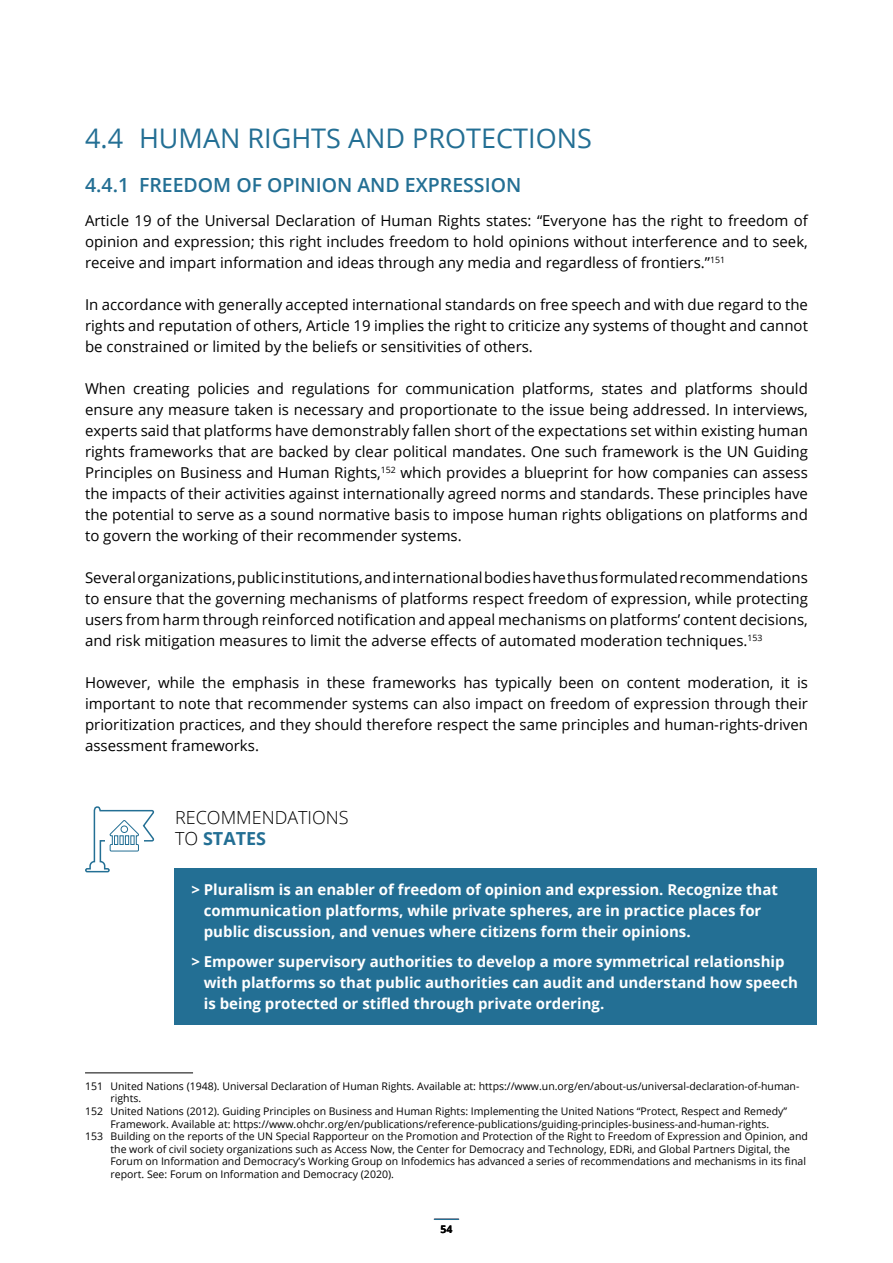
<style>
.page{position:relative;width:893px;height:1263px;background:#fff}
.page>*{position:absolute;margin:0;border:0;box-sizing:border-box;transform-origin:0 0}
.t1{font:27px "Open Sans";color:#236f94}
.t2{font:600 19.5px "Open Sans";color:#236f94}
.t3{font:300 18px/20.7px "Open Sans";color:#000}
.t4{font:15px/21px "Open Sans";color:#000;text-align:justify}
.t5{font:700 15px/21px "Open Sans";color:#fff}
.t6{font:10.5px "Open Sans";color:#000}
.t7{font:700 10.5px "Open Sans";color:#000}
.s1{font-weight:700;color:#236f94}
</style>
<div class="page">
<hr style="left:434px;top:1218px;width:24px;height:2px;background:#236f94">
<div style="left:174px;top:868px;width:642px;height:86px;background:#236f94"></div>
<div style="left:174px;top:939px;width:642px;height:86px;background:#236f94"></div>
<svg style="left:85px;top:806px;width:70px;height:67px"></svg>
<hr style="left:85px;top:1072px;width:108px;height:1px;background:#000">
<h1 class="t1" style="left:85px;top:120px;width:508px">4.4 HUMAN RIGHTS AND PROTECTIONS</h1>
<h2 class="t2" style="left:85px;top:171px;width:438px">4.4.1 FREEDOM OF OPINION AND EXPRESSION</h2>
<p class="t4" style="left:85px;top:209px;width:724px">Article 19 of the Universal Declaration of Human Rights states: “Everyone has the right to freedom of opinion and expression; this right includes freedom to hold opinions without interference and to seek, receive and impart information and ideas through any media and regardless of frontiers.”<sup>151</sup></p>
<p class="t4" style="left:85px;top:293px;width:724px">In accordance with generally accepted international standards on free speech and with due regard to the rights and reputation of others, Article 19 implies the right to criticize any systems of thought and cannot be constrained or limited by the beliefs or sensitivities of others.</p>
<p class="t4" style="left:85px;top:377px;width:724px">When creating policies and regulations for communication platforms, states and platforms should ensure any measure taken is necessary and proportionate to the issue being addressed. In interviews, experts said that platforms have demonstrably fallen short of the expectations set within existing human rights frameworks that are backed by clear political mandates. One such framework is the UN Guiding Principles on Business and Human Rights,<sup>152</sup> which provides a blueprint for how companies can assess the impacts of their activities against internationally agreed norms and standards. These principles have the potential to serve as a sound normative basis to impose human rights obligations on platforms and to govern the working of their recommender systems.</p>
<p class="t4" style="left:85px;top:566px;width:724px">Several organizations, public institutions, and international bodies have thus formulated recommendations to ensure that the governing mechanisms of platforms respect freedom of expression, while protecting users from harm through reinforced notification and appeal mechanisms on platforms’ content decisions, and risk mitigation measures to limit the adverse effects of automated moderation techniques.<sup>153</sup></p>
<p class="t4" style="left:85px;top:671px;width:724px">However, while the emphasis in these frameworks has typically been on content moderation, it is important to note that recommender systems can also impact on freedom of expression through their prioritization practices, and they should therefore respect the same principles and human-rights-driven assessment frameworks.</p>
<p class="t3" style="left:175px;top:806px;width:175px">RECOMMENDATIONS<br>TO <span class="s1">STATES</span></p>
<p class="t5" style="left:204px;top:879px;width:576px;text-indent:-12px">&gt; Pluralism is an enabler of freedom of opinion and expression. Recognize that communication platforms, while private spheres, are in practice places for public discussion, and venues where citizens form their opinions.</p>
<p class="t5" style="left:204px;top:950px;width:596px;text-indent:-12px">&gt; Empower supervisory authorities to develop a more symmetrical relationship with platforms so that public authorities can audit and understand how speech is being protected or stifled through private ordering.</p>
<p class="t6" style="left:85px;top:1079px;width:716px">151 United Nations (1948). Universal Declaration of Human Rights. Available at: https://www.un.org/en/about-us/universal-declaration-of-human-</p>
<p class="t6" style="left:111px;top:1091px;width:32px">rights.</p>
<p class="t6" style="left:85px;top:1104px;width:704px">152 United Nations (2012). Guiding Principles on Business and Human Rights: Implementing the United Nations “Protect, Respect and Remedy”</p>
<p class="t6" style="left:111px;top:1116px;width:660px">Framework. Available at: https://www.ohchr.org/en/publications/reference-publications/guiding-principles-business-and-human-rights.</p>
<p class="t6" style="left:85px;top:1129px;width:724px">153 Building on the reports of the UN Special Rapporteur on the Promotion and Protection of the Right to Freedom of Expression and Opinion, and</p>
<p class="t6" style="left:111px;top:1142px;width:681px">the work of civil society organizations such as Access Now, the Center for Democracy and Technology, EDRi, and Global Partners Digital, the</p>
<p class="t6" style="left:111px;top:1154px;width:697px">Forum on Information and Democracy’s Working Group on Infodemics has advanced a series of recommendations and mechanisms in its final</p>
<p class="t6" style="left:111px;top:1167px;width:285px">report. See: Forum on Information and Democracy (2020).</p>
<p class="t7" style="left:440px;top:1221px;width:13px">54</p>
</div>
